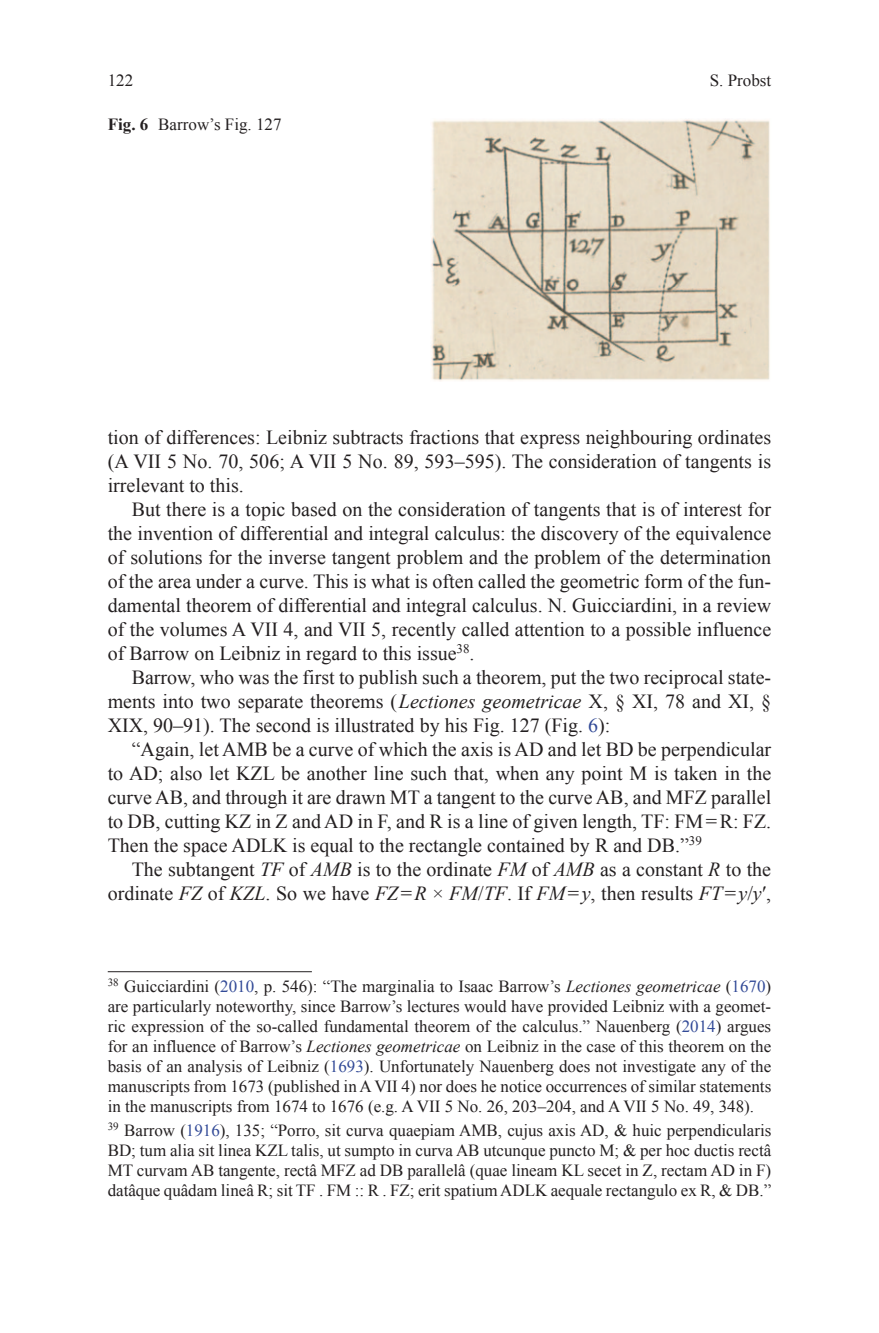
<style>
.page{position:relative;width:879px;height:1333px;background:#fff}
.page>*{position:absolute;margin:0;border:0;box-sizing:border-box;transform-origin:0 0}
.t1{font:20px/24px "Times New Roman";color:#231f20;text-align:right}
.t2{font:20px/24px "Times New Roman PSMT2";color:#231f20}
.t3{font:17px/20px "Times New Roman PSMT2";color:#231f20;text-align:justify}
.t4{font:17px "Times New Roman";color:#231f20}
.s1{font-family:"Times New Roman PS Bold MT2"}
.s2{font-family:"Times New Roman PSMT2"}
.s3{font-family:"Times New Roman PS Italic MT22"}
.s4{font-family:"Times New Roman"}
.s5{font-family:"Times New Roman";color:#324a97}
.s6{color:#324a97}
</style>
<div class="page">
<hr style="left:108px;top:971px;width:204px;height:1px;background:#231f20">
<img style="left:431px;top:119px;width:339px;height:262px">
<p class="t3" style="left:108px;top:70px;width:27px">122</p>
<p class="t4" style="left:710px;top:69px;width:63px">S. Probst</p>
<p class="t3" style="left:108px;top:114px;width:175px"><span class="s1">Fig. 6</span> Barrow’s Fig. 127</p>
<p class="t1" style="left:108px;top:425px;width:665px">tion of differences: Leibniz subtracts fractions that express neighbouring ordinates</p>
<p class="t2" style="left:108px;top:449px;width:665px">(A VII 5 No. 70, 506; A VII 5 No. 89, 593–595). The consideration of tangents is</p>
<p class="t1" style="left:108px;top:473px;width:138px">irrelevant to this.</p>
<p class="t1" style="left:132px;top:497px;width:641px">But there is a topic based on the consideration of tangents that is of interest for</p>
<p class="t1" style="left:108px;top:521px;width:665px">the invention of differential and integral calculus: the discovery of the <span class="s2">equivalence</span></p>
<p class="t1" style="left:108px;top:545px;width:665px">of solutions for the inverse tangent problem and the problem of the determination</p>
<p class="t1" style="left:108px;top:569px;width:665px">of the area under a curve. This is what is often called the geometric form of the fun-</p>
<p class="t1" style="left:108px;top:593px;width:665px">damental theorem of differential and integral calculus. N. Guicciardini, in a review</p>
<p class="t1" style="left:108px;top:617px;width:665px">of the volumes A VII 4, and VII 5, recently called attention to a possible influence</p>
<p class="t1" style="left:108px;top:641px;width:368px">of Barrow on Leibniz in regard to this issue<sup>38</sup>.</p>
<p class="t1" style="left:132px;top:665px;width:641px">Barrow, who was the first to publish such a theorem, put the two reciprocal state-</p>
<p class="t2" style="left:108px;top:689px;width:665px">ments into two separate theorems ( <span class="s3">Lectiones geometricae</span> <span class="s4">X, § XI, 78 and XI, §<br></span>XIX, 90–91). The second is illustrated by his Fig. 127 (Fig. <span class="s5">6</span>):</p>
<p class="t2" style="left:108px;top:737px;width:665px;text-align:right">“Again, let AMB be a curve of which the axis is AD and let BD be perpendicular<br>to AD; also let KZL be another line such that, when any point M is taken in the</p>
<p class="t1" style="left:108px;top:785px;width:665px">curve AB, and through it are drawn MT a tangent to the curve AB, and MFZ parallel</p>
<p class="t2" style="left:108px;top:809px;width:665px">to DB, cutting KZ in Z and AD in F, and R is a line of given length, TF: FM=R: FZ.<br>Then the space ADLK is equal to the rectangle contained by R and DB.”<sup>39</sup></p>
<p class="t1" style="left:108px;top:857px;width:665px">The subtangent <span class="s3">TF</span> of <span class="s3">AMB</span> is to the ordinate <span class="s3">FM</span> of <span class="s3">AMB</span> as a constant <span class="s3">R</span> to the ordinate <span class="s3">FZ</span> of <span class="s3">KZL</span>. So we have <span class="s3">FZ</span><span class="s2">=</span><span class="s3">R</span> × <span class="s3">FM</span>/<span class="s3">TF</span>. If <span class="s3">FM</span><span class="s2">=</span><span class="s3">y</span>, then results <span class="s3">FT</span><span class="s2">=</span><span class="s3">y</span>/<span class="s3">y</span><span class="s2">′,</span></p>
<p class="t3" style="left:108px;top:975px;width:665px"><sup>38</sup> Guicciardini (<span class="s6">2010</span>, p. 546): “The marginalia to Isaac Barrow’s <span class="s3">Lectiones geometricae</span> (<span class="s5">1670</span>)</p>
<p class="t4" style="left:108px;top:994px;width:665px">are particularly noteworthy, since Barrow’s lectures would have provided Leibniz with a geomet-</p>
<p class="t3" style="left:108px;top:1015px;width:665px">ric expression of the so-called fundamental theorem of the calculus.” Nauenberg (<span class="s6">2014</span>) argues</p>
<p class="t4" style="left:108px;top:1034px;width:665px">for an influence of Barrow’s <span class="s3">Lectiones geometricae</span> on Leibniz in the case of this theorem on the</p>
<p class="t3" style="left:108px;top:1055px;width:665px">basis of an analysis of Leibniz (<span class="s5">1693</span>). Unfortunately Nauenberg does not investigate any of the manuscripts from 1673 (published in A VII 4) nor does he notice occurrences of similar statements in the manuscripts from 1674 to 1676 (e.g. A VII 5 No. 26, 203–204, and A VII 5 No. 49, 348).</p>
<p class="t3" style="left:108px;top:1119px;width:665px"><sup>39</sup> Barrow (<span class="s5">1916</span>), 135; “Porro, sit curva quaepiam AMB, cujus axis AD, &amp; huic perpendicularis BD; tum alia sit linea KZL talis, ut sumpto in curva AB utcunque puncto M; &amp; per hoc ductis rectâ MT curvam AB tangente, rectâ MFZ ad DB parallelâ (quae lineam KL secet in Z, rectam AD in F) datâque quâdam lineâ R; sit TF . FM :: R . FZ; erit spatium ADLK aequale rectangulo ex R, &amp; DB.”</p>
</div>
